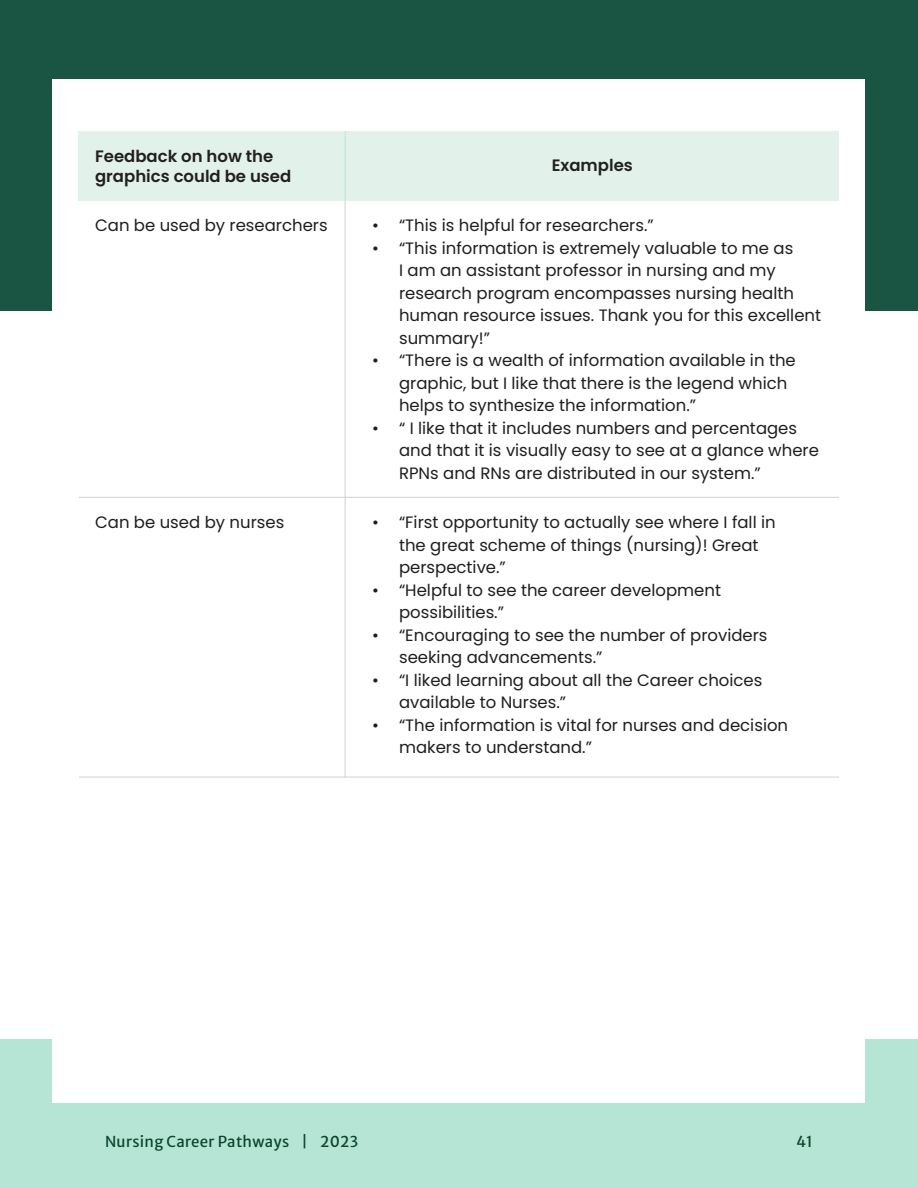
<style>
.page{position:relative;width:918px;height:1188px;background:#fff}
.page>*{position:absolute;margin:0;border:0;box-sizing:border-box;transform-origin:0 0}
.t1{font:16.5px/22.5px "Poppins";color:#201d1e}
.t2{font:600 16.5px/20.2px "Poppins";color:#231f20}
.t3{font:15px "Merriweather Sans";letter-spacing:.02em;color:#0a472e}
.t4{font:15px "Merriweather Sans";color:#0f472e}
</style>
<div class="page">
<div style="left:0;top:1040px;width:918px;height:148px;background:#b7e5d5"></div>
<div style="left:0;top:0;width:918px;height:310px;background:#1a5442"></div>
<div style="left:52px;top:79px;width:814px;height:1023px;background:#fff"></div>
<hr style="left:79px;top:497px;width:760px;height:1px;background:#cfd1d2">
<hr style="left:79px;top:777px;width:760px;height:1px;background:#cfd1d2">
<div style="left:79px;top:131px;width:760px;height:70px;background:#e2f2eb"></div>
<hr style="left:345px;top:201px;width:1px;height:576px;background:#cfd1d2">
<hr style="left:345px;top:131px;width:1px;height:70px;background:#b7e5d5">
<p class="t2" style="left:95px;top:146px;width:198px">Feedback on how the graphics could be used</p>
<p class="t2" style="left:552px;top:155px;width:83px">Examples</p>
<p class="t1" style="left:372px;top:214px;width:283px">• “This is helpful for researchers.”</p>
<p class="t1" style="left:399px;top:237px;width:424px;text-indent:-27px">• “This information is extremely valuable to me as<br>I am an assistant professor in nursing and my research program encompasses nursing health human resource issues. Thank you for this excellent summary!”</p>
<p class="t1" style="left:399px;top:349px;width:398px;text-indent:-27px">• “There is a wealth of information available in the graphic, but I like that there is the legend which helps to synthesize the information.”</p>
<p class="t1" style="left:399px;top:417px;width:421px;text-indent:-27px">• “ I like that it includes numbers and percentages and that it is visually easy to see at a glance where<br>RPNs and RNs are distributed in our system.”</p>
<p class="t1" style="left:399px;top:511px;width:378px;text-indent:-27px">• “First opportunity to actually see where I fall in the great scheme of things (nursing)! Great perspective.”</p>
<p class="t1" style="left:399px;top:579px;width:324px;text-indent:-27px">• “Helpful to see the career development possibilities.”</p>
<p class="t1" style="left:399px;top:624px;width:370px;text-indent:-27px">• “Encouraging to see the number of providers seeking advancements.”</p>
<p class="t1" style="left:399px;top:669px;width:365px;text-indent:-27px">• “I liked learning about all the Career choices available to Nurses.”</p>
<p class="t1" style="left:399px;top:714px;width:391px;text-indent:-27px">• “The information is vital for nurses and decision makers to understand.”</p>
<p class="t1" style="left:95px;top:214px;width:234px">Can be used by researchers</p>
<p class="t1" style="left:95px;top:511px;width:191px">Can be used by nurses</p>
<p class="t3" style="left:105px;top:1129px;width:255px">Nursing Career Pathways | 2023</p>
<p class="t4" style="left:796px;top:1129px;width:18px">41</p>
</div>
